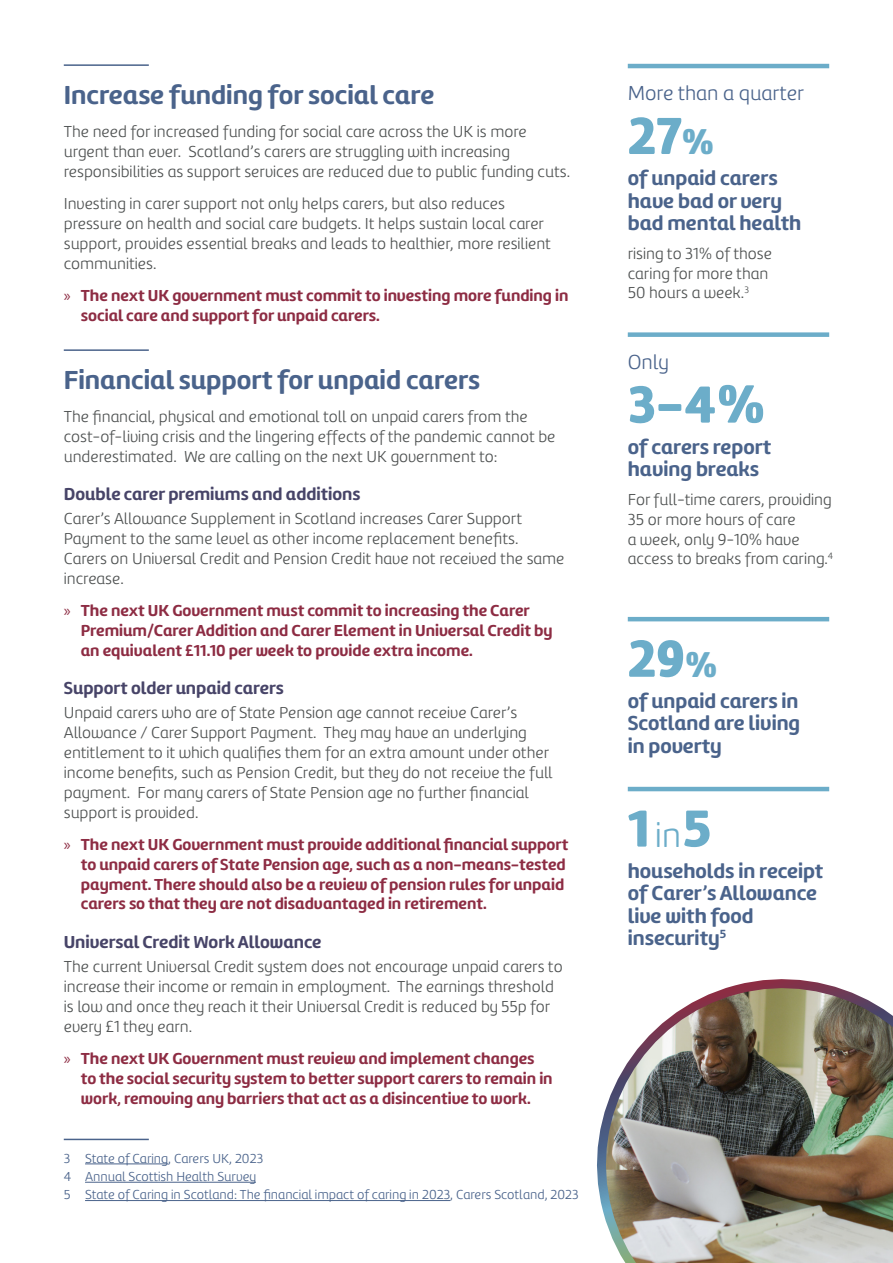
<style>
.page{position:relative;width:893px;height:1263px;background:#fff}
.page>*{position:absolute;margin:0;border:0;box-sizing:border-box;transform-origin:0 0}
.t1{font:54px "Amelia Rounded UP Black";color:#6cadc9}
.t2{font:700 27px "Amelia Rounded UP";color:#4a638b}
.t3{font:700 21px/22.5px "Amelia Rounded UP";color:#4a638b}
.t4{font:21px "Amelia Rounded UP Light";color:#4a638b}
.t5{font:700 18px "Amelia Rounded UP";color:#474468}
.t6{font:16.5px/19.8px "Amelia Rounded UP Light";color:#4f5252}
.t7{font:700 16.5px/19.8px "Amelia Rounded UP";color:#8d2c43}
.t8{font:13.5px "Amelia Rounded UP Light";color:#4a638b}
.s1{font-family:"Myriad Pro";font-weight:400}
.s2{font-size:36px}
.s3{font-family:"Amelia Rounded UP Light";font-size:36px}
</style>
<div class="page">
<hr style="left:64px;top:64px;width:85px;height:2px;background:#4a638b">
<hr style="left:64px;top:349px;width:85px;height:2px;background:#4a638b">
<hr style="left:628px;top:617px;width:201px;height:4px;background:#6cadc9">
<hr style="left:628px;top:787px;width:201px;height:4px;background:#6cadc9">
<hr style="left:85px;top:1163px;width:83px;height:1px;background:#4a638b">
<hr style="left:85px;top:1182px;width:171px;height:1px;background:#4a638b">
<hr style="left:85px;top:1200px;width:365px;height:1px;background:#4a638b">
<hr style="left:64px;top:1139px;width:85px;height:1px;background:#4a638b">
<div style="left:628px;top:332px;width:201px;height:5px;background:#6cadc9"></div>
<hr style="left:628px;top:64px;width:201px;height:4px;background:#6cadc9">
<img style="left:597px;top:979px;width:296px;height:284px">
<p class="t2" style="left:64px;top:78px;width:372px">Increase funding for social care</p>
<p class="t6" style="left:64px;top:121px;width:508px">The need for increased funding for social care across the UK is more urgent than ever. Scotland’s carers are struggling with increasing responsibilities as support services are reduced due to public funding cuts.</p>
<p class="t6" style="left:64px;top:194px;width:489px">Investing in carer support not only helps carers, but also reduces pressure on health and social care budgets. It helps sustain local carer support, provides essential breaks and leads to healthier, more resilient communities.</p>
<p class="t7" style="left:81px;top:285px;width:489px;text-indent:-17px"><span class="s1">»</span> The next UK government must commit to investing more funding in social care and support for unpaid carers.</p>
<p class="t2" style="left:64px;top:363px;width:418px">Financial support for unpaid carers</p>
<p class="t6" style="left:64px;top:406px;width:493px">The financial, physical and emotional toll on unpaid carers from the cost-of-living crisis and the lingering effects of the pandemic cannot be underestimated. We are calling on the next UK government to:</p>
<p class="t5" style="left:64px;top:482px;width:298px">Double carer premiums and additions</p>
<p class="t6" style="left:64px;top:509px;width:502px">Carer’s Allowance Supplement in Scotland increases Carer Support Payment to the same level as other income replacement benefits.<br>Carers on Universal Credit and Pension Credit have not received the same increase.</p>
<p class="t7" style="left:81px;top:601px;width:473px;text-indent:-17px"><span class="s1">»</span> The next UK Government must commit to increasing the Carer<br>Premium/Carer Addition and Carer Element in Universal Credit by an equivalent £11.10 per week to provide extra income.</p>
<p class="t5" style="left:64px;top:677px;width:221px">Support older unpaid carers</p>
<p class="t6" style="left:64px;top:703px;width:490px">Unpaid carers who are of State Pension age cannot receive Carer’s Allowance / Carer Support Payment. They may have an underlying entitlement to it which qualifies them for an extra amount under other income benefits, such as Pension Credit, but they do not receive the full payment. For many carers of State Pension age no further financial support is provided.</p>
<p class="t7" style="left:81px;top:834px;width:489px;text-indent:-17px"><span class="s1">»</span> The next UK Government must provide additional financial support to unpaid carers of State Pension age, such as a non-means-tested payment. There should also be a review of pension rules for unpaid carers so that they are not disadvantaged in retirement.</p>
<p class="t5" style="left:64px;top:930px;width:259px">Universal Credit Work Allowance</p>
<p class="t6" style="left:64px;top:957px;width:500px">The current Universal Credit system does not encourage unpaid carers to increase their income or remain in employment. The earnings threshold is low and once they reach it their Universal Credit is reduced by 55p for every £1 they earn.</p>
<p class="t7" style="left:81px;top:1048px;width:473px;text-indent:-17px"><span class="s1">»</span> The next UK Government must review and implement changes to the social security system to better support carers to remain in work, removing any barriers that act as a disincentive to work.</p>
<p class="t8" style="left:64px;top:1150px;width:201px">3 State of Caring, Carers UK, 2023</p>
<p class="t8" style="left:64px;top:1168px;width:194px">4 Annual Scottish Health Survey</p>
<p class="t8" style="left:64px;top:1186px;width:516px">5 State of Caring in Scotland: The financial impact of caring in 2023, Carers Scotland, 2023</p>
<p class="t4" style="left:628px;top:80px;width:178px">More than a quarter</p>
<p class="t1" style="left:628px;top:101px;width:89px">27<span class="s2">%</span></p>
<p class="t3" style="left:628px;top:166px;width:175px">of unpaid carers have bad or very bad mental health</p>
<p class="t6" style="left:628px;top:243px;width:146px">rising to 31% of those caring for more than<br>50 hours a week.<sup>3</sup></p>
<p class="t4" style="left:628px;top:349px;width:42px">Only</p>
<p class="t1" style="left:628px;top:370px;width:140px">3-4%</p>
<p class="t3" style="left:628px;top:435px;width:145px">of carers report having breaks</p>
<p class="t6" style="left:628px;top:489px;width:207px">For full-time carers, providing<br>35 or more hours of care<br>a week, only 9-10% have access to breaks from caring.<sup>4</sup></p>
<p class="t1" style="left:628px;top:624px;width:92px">29<span class="s2">%</span></p>
<p class="t3" style="left:628px;top:689px;width:174px;text-align:justify">of unpaid carers in Scotland are living in poverty</p>
<p class="t1" style="left:628px;top:794px;width:85px">1<span class="s3">in</span>5</p>
<p class="t3" style="left:628px;top:859px;width:197px">households in receipt of Carer’s Allowance live with food insecurity<sup>5</sup></p>
</div>
